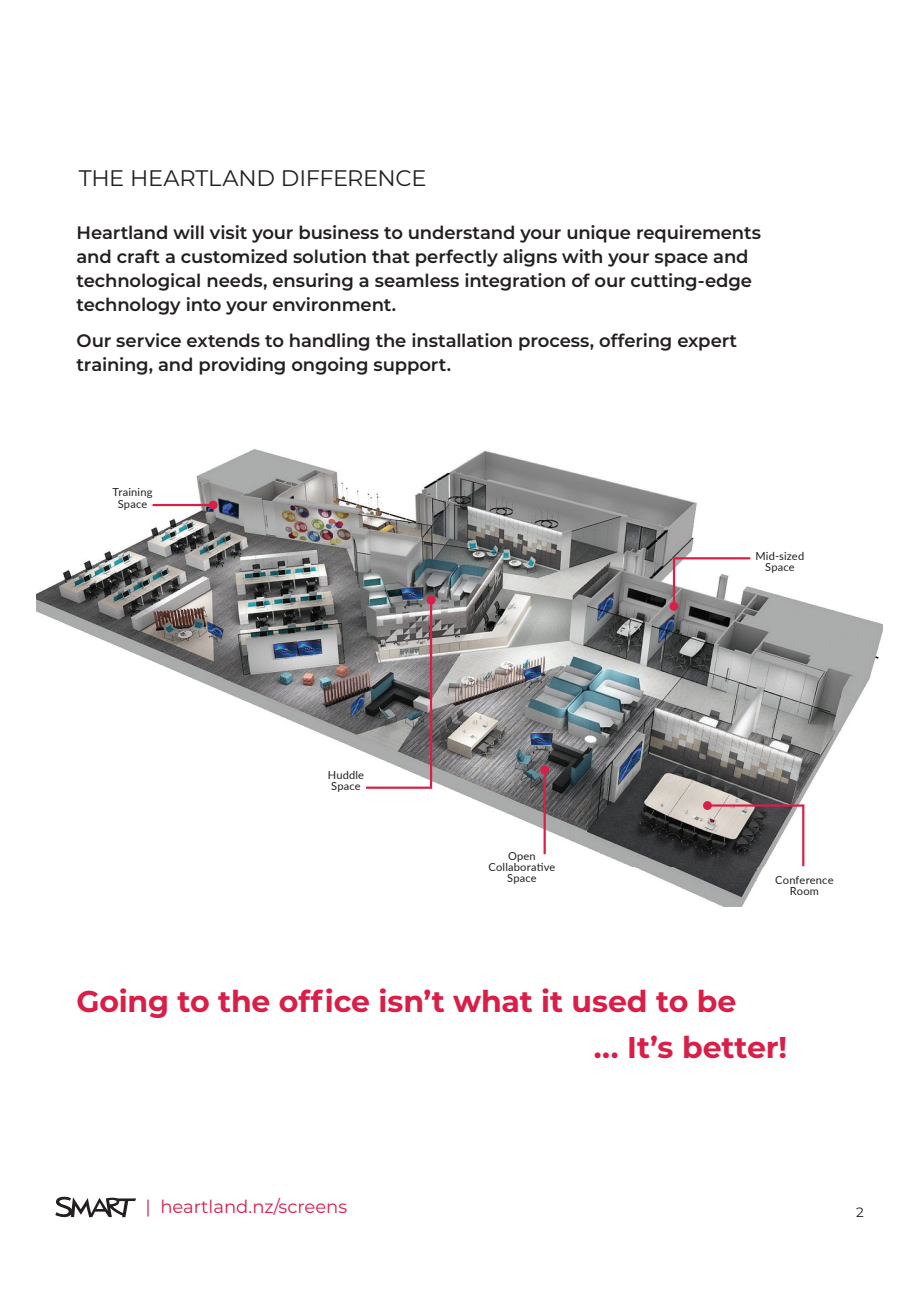
<style>
.page{position:relative;width:919px;height:1289px;background:#fff}
.page>*{position:absolute;margin:0;border:0;box-sizing:border-box;transform-origin:0 0}
.t1{font:700 30px "Montserrat";letter-spacing:-.005em;color:#d91e47}
.t2{font:22.5px "Montserrat";letter-spacing:-.015em;color:#231f20}
.t3{font:600 18px/24px "Montserrat";letter-spacing:-.01em;color:#231f20}
.t4{font:18px "Montserrat";color:#db1e4a}
.t5{font:13.5px "Montserrat";color:#231f20}
.t6{font:11.1px "Lato";letter-spacing:.02em;color:#231f20}
</style>
<div class="page">
<svg style="left:55px;top:1196px;width:81px;height:22px"></svg>
<img style="left:36px;top:449px;width:846px;height:457px">
<hr style="left:152px;top:504px;width:61px;height:2px;background:#d91e47">
<div style="left:209px;top:500px;width:8px;height:9px;background:#d91e47;border-radius:50%"></div>
<svg style="left:364px;top:598px;width:69px;height:192px;background:#91898b"></svg>
<div style="left:426px;top:595px;width:9px;height:9px;background:#d91e47;border-radius:50%"></div>
<hr style="left:543px;top:770px;width:2px;height:84px;background:#d91e47">
<div style="left:540px;top:765px;width:9px;height:9px;background:#d91e47;border-radius:50%"></div>
<svg style="left:705px;top:803px;width:100px;height:65px"></svg>
<div style="left:703px;top:801px;width:8px;height:9px;background:#d91e47;border-radius:50%"></div>
<svg style="left:671px;top:556px;width:81px;height:52px"></svg>
<div style="left:669px;top:602px;width:9px;height:9px;background:#d91e47;border-radius:50%"></div>
<p class="t2" style="left:79px;top:162px;width:349px">THE HEARTLAND DIFFERENCE</p>
<p class="t3" style="left:77px;top:219px;width:686px">Heartland will visit your business to understand your unique requirements and craft a customized solution that perfectly aligns with your space and technological needs, ensuring a seamless integration of our cutting-edge technology into your environment.</p>
<p class="t3" style="left:77px;top:328px;width:662px">Our service extends to handling the installation process, offering expert training, and providing ongoing support.</p>
<p class="t6" style="left:112px;top:484px;width:41px">Training</p>
<p class="t6" style="left:118px;top:495px;width:31px">Space</p>
<p class="t6" style="left:328px;top:767px;width:38px">Huddle</p>
<p class="t6" style="left:331px;top:778px;width:31px">Space</p>
<p class="t6" style="left:755px;top:548px;width:50px">Mid-sized</p>
<p class="t6" style="left:765px;top:559px;width:31px">Space</p>
<p class="t6" style="left:508px;top:847px;width:29px">Open</p>
<p class="t6" style="left:488px;top:858px;width:68px">Collaborative</p>
<p class="t6" style="left:507px;top:869px;width:31px">Space</p>
<p class="t6" style="left:775px;top:872px;width:60px">Conference</p>
<p class="t6" style="left:789px;top:883px;width:31px">Room</p>
<p class="t1" style="left:77px;top:979px;width:661px">Going to the office isn’t what it used to be</p>
<p class="t1" style="left:593px;top:1025px;width:195px">... It’s better!</p>
<p class="t4" style="left:145px;top:1193px;width:203px">| heartland.nz/screens</p>
<p class="t5" style="left:855px;top:1202px;width:9px">2</p>
</div>
